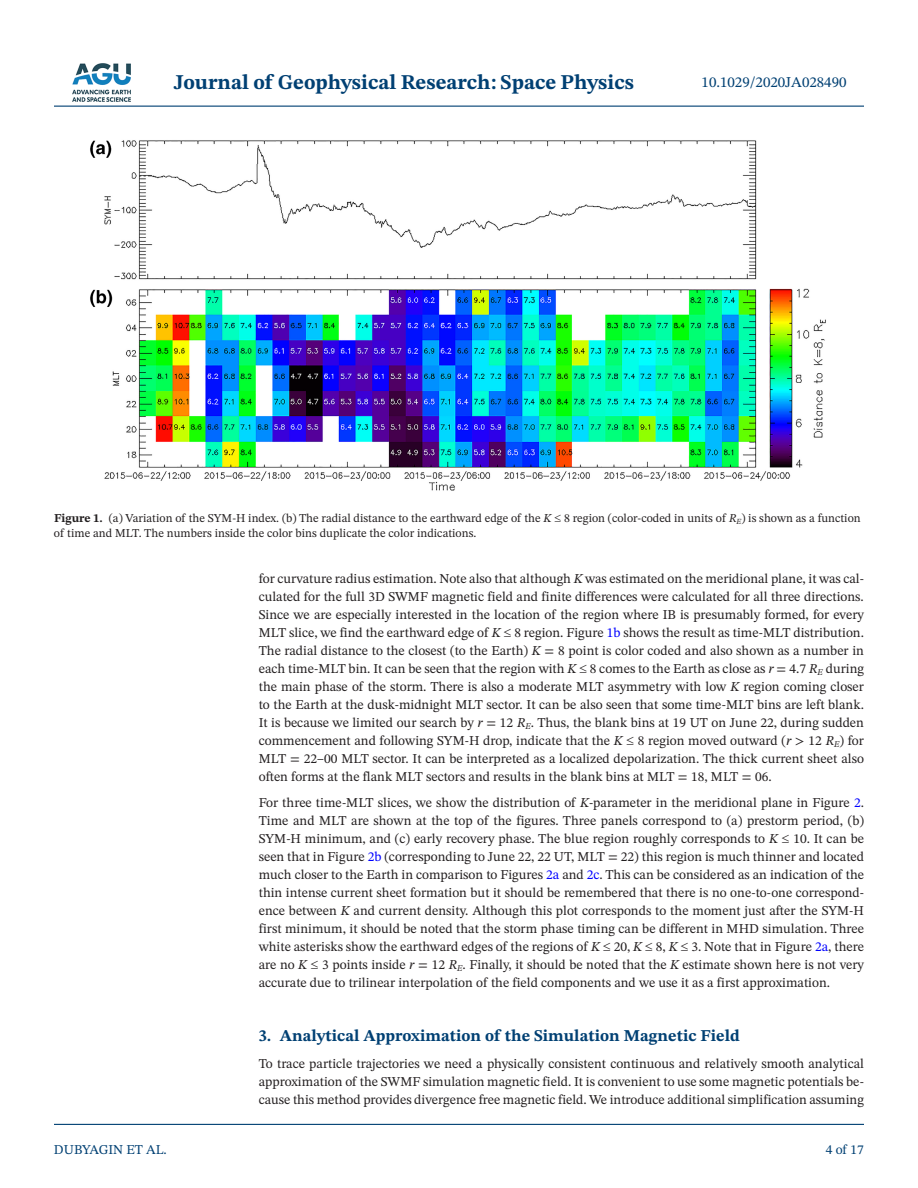
<style>
.page{position:relative;width:918px;height:1188px;background:#fff}
.page>*{position:absolute;margin:0;border:0;box-sizing:border-box;transform-origin:0 0}
.t1{font:700 21px "STIX Two Text";color:#004073}
.t2{font:700 16.5px "STIX Two Text";color:#004073}
.t3{font:15px "STIX Two Text";color:#004073}
.t4{font:13.5px/18px "STIX Two Text";color:#231f20;text-align:justify}
.t5{font:13.5px "STIX Two Text";color:#004073}
.t6{font:12px/15px "STIX Two Text";color:#231f20}
.s1{font-weight:700}
.s2{font-style:italic}
.s3{color:#00f}
</style>
<div class="page">
<hr style="left:54px;top:106px;width:810px;height:1px;background:#004073">
<hr style="left:54px;top:1124px;width:810px;height:1px;background:#004073">
<img style="left:72px;top:63px;width:59px;height:39px">
<img style="left:90px;top:140px;width:736px;height:351px">
<h1 class="t1" style="left:174px;top:67px;width:462px">Journal of Geophysical Research: Space Physics</h1>
<p class="t3" style="left:702px;top:72px;width:146px">10.1029/2020JA028490</p>
<p class="t6" style="left:54px;top:510px;width:808px"><span class="s1">Figure 1.</span> (a) Variation of the SYM-H index. (b) The radial distance to the earthward edge of the <span class="s2">K</span> ≤ 8 region (color-coded in units of <span class="s2">R</span><sub>E</sub>) is shown as a function of time and MLT. The numbers inside the color bins duplicate the color indications.</p>
<p class="t5" style="left:54px;top:1140px;width:114px">DUBYAGIN ET AL.</p>
<p class="t4" style="left:259px;top:570px;width:607px">for curvature radius estimation. Note also that although <span class="s2">K</span> was estimated on the meridional plane, it was cal&shy;culated for the full 3D SWMF magnetic field and finite differences were calculated for all three directions.<br>Since we are especially interested in the location of the region where IB is presumably formed, for every MLT slice, we find the earthward edge of <span class="s2">K</span> ≤ 8 region. Figure <span class="s3">1b</span> shows the result as time-MLT distribution.<br>The radial distance to the closest (to the Earth) <span class="s2">K</span> = 8 point is color coded and also shown as a number in each time-MLT bin. It can be seen that the region with <span class="s2">K</span> ≤ 8 comes to the Earth as close as <span class="s2">r</span> = 4.7 <span class="s2">R</span><sub>E</sub> during the main phase of the storm. There is also a moderate MLT asymmetry with low <span class="s2">K</span> region coming closer to the Earth at the dusk-midnight MLT sector. It can be also seen that some time-MLT bins are left blank.<br>It is because we limited our search by <span class="s2">r</span> = 12 <span class="s2">R</span><sub>E</sub>. Thus, the blank bins at 19 UT on June 22, during sudden commencement and following SYM-H drop, indicate that the <span class="s2">K</span> ≤ 8 region moved outward (<span class="s2">r</span> &gt; 12 <span class="s2">R</span><sub>E</sub>) for MLT = 22–00 MLT sector. It can be interpreted as a localized depolarization. The thick current sheet also often forms at the flank MLT sectors and results in the blank bins at MLT = 18, MLT = 06.</p>
<p class="t4" style="left:259px;top:793px;width:607px">For three time-MLT slices, we show the distribution of <span class="s2">K</span>-parameter in the meridional plane in Figure <span class="s3">2</span>.<br>Time and MLT are shown at the top of the figures. Three panels correspond to (a) prestorm period, (b)<br>SYM-H minimum, and (c) early recovery phase. The blue region roughly corresponds to <span class="s2">K</span> ≤ 10. It can be seen that in Figure <span class="s3">2b</span> (corresponding to June 22, 22 UT, MLT = 22) this region is much thinner and located much closer to the Earth in comparison to Figures <span class="s3">2a</span> and <span class="s3">2c</span>. This can be considered as an indication of the thin intense current sheet formation but it should be remembered that there is no one-to-one correspond&shy;ence between <span class="s2">K</span> and current density. Although this plot corresponds to the moment just after the SYM-H first minimum, it should be noted that the storm phase timing can be different in MHD simulation. Three white asterisks show the earthward edges of the regions of <span class="s2">K</span> ≤ 20, <span class="s2">K</span> ≤ 8, <span class="s2">K</span> ≤ 3. Note that in Figure <span class="s3">2a</span>, there are no <span class="s2">K</span> ≤ 3 points inside <span class="s2">r</span> = 12 <span class="s2">R</span><sub>E</sub>. Finally, it should be noted that the <span class="s2">K</span> estimate shown here is not very accurate due to trilinear interpolation of the field components and we use it as a first approximation.</p>
<p class="t2" style="left:259px;top:1023px;width:483px">3. Analytical Approximation of the Simulation Magnetic Field</p>
<p class="t4" style="left:259px;top:1054px;width:607px">To trace particle trajectories we need a physically consistent continuous and relatively smooth analytical approximation of the SWMF simulation magnetic field. It is convenient to use some magnetic potentials be&shy;cause this method provides divergence free magnetic field. We introduce additional simplification assuming</p>
<p class="t5" style="left:826px;top:1140px;width:40px">4 of 17</p>
</div>
